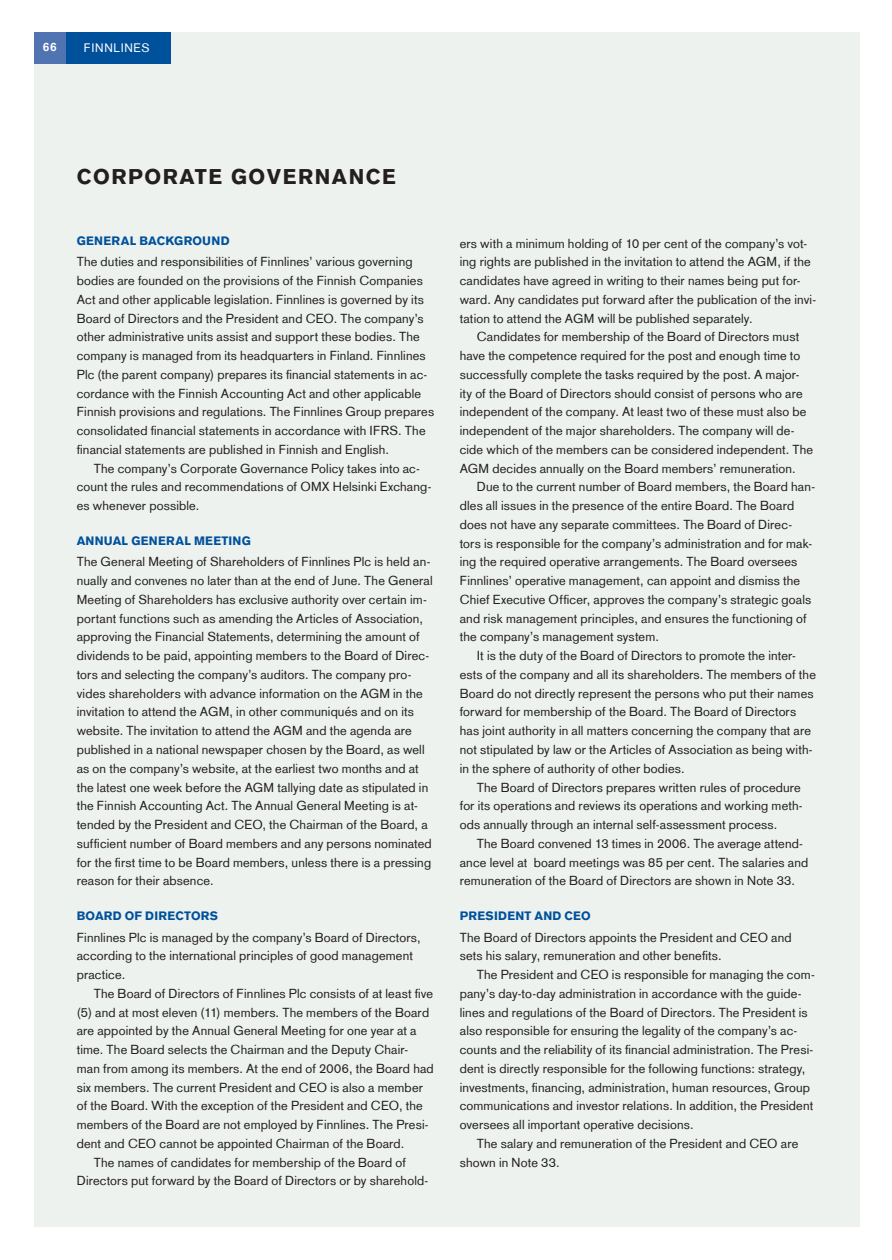
<style>
.page{position:relative;width:892px;height:1260px;background:#fff}
.page>*{position:absolute;margin:0;border:0;box-sizing:border-box;transform-origin:0 0}
.t1{font:900 21px "Basic Commercial LT Com";letter-spacing:.075em;color:#231f20}
.t2{font:12.75px/18.8px "Basic Commercial LT Com";letter-spacing:.01em;color:#231f20}
.t3{font:900 12px "Basic Commercial LT Com";letter-spacing:.02em;color:#00519c}
.t4{font:12px "Basic Commercial LT Com";letter-spacing:.05em;color:#fff}
.t5{font:700 12px "Basic Commercial LT Com";color:#fff}
</style>
<div class="page">
<div style="left:34px;top:33px;width:825px;height:1194px;background:#eef2ef"></div>
<div style="left:64px;top:33px;width:107px;height:31px;background:#00519c"></div>
<div style="left:34px;top:33px;width:32px;height:31px;background:#5073b1"></div>
<p class="t5" style="left:43px;top:40px;width:15px">66</p>
<p class="t4" style="left:84px;top:40px;width:67px">FINNLINES</p>
<h1 class="t1" style="left:77px;top:163px;width:320px">CORPORATE GOVERNANCE</h1>
<p class="t3" style="left:77px;top:233px;width:154px">GENERAL BACKGROUND</p>
<p class="t2" style="left:77px;top:253px;width:359px">The duties and responsibilities of Finnlines’ various governing bodies are founded on the provisions of the Finnish Companies Act and other applicable legislation. Finnlines is governed by its Board of Directors and the President and CEO. The company’s other administrative units assist and support these bodies. The company is managed from its headquarters in Finland. Finnlines Plc (the parent company) prepares its financial statements in ac&shy;cordance with the Finnish Accounting Act and other applicable Finnish provisions and regulations. The Finnlines Group prepares consolidated financial statements in accordance with IFRS. The financial statements are published in Finnish and English.</p>
<p class="t2" style="left:77px;top:459px;width:356px;text-indent:17px">The company’s Corporate Governance Policy takes into ac&shy;count the rules and recommendations of OMX Helsinki Exchang&shy;es whenever possible.</p>
<p class="t3" style="left:77px;top:533px;width:176px">ANNUAL GENERAL MEETING</p>
<p class="t2" style="left:77px;top:553px;width:357px">The General Meeting of Shareholders of Finnlines Plc is held an&shy;nually and convenes no later than at the end of June. The General Meeting of Shareholders has exclusive authority over certain im&shy;portant functions such as amending the Articles of Association, approving the Financial Statements, determining the amount of dividends to be paid, appointing members to the Board of Direc&shy;tors and selecting the company’s auditors. The company pro&shy;vides shareholders with advance information on the AGM in the invitation to attend the AGM, in other communiqués and on its website. The invitation to attend the AGM and the agenda are published in a national newspaper chosen by the Board, as well as on the company’s website, at the earliest two months and at the latest one week before the AGM tallying date as stipulated in the Finnish Accounting Act. The Annual General Meeting is at&shy;tended by the President and CEO, the Chairman of the Board, a sufficient number of Board members and any persons nominated for the first time to be Board members, unless there is a pressing reason for their absence.</p>
<p class="t3" style="left:77px;top:908px;width:143px">BOARD OF DIRECTORS</p>
<p class="t2" style="left:77px;top:928px;width:345px">Finnlines Plc is managed by the company’s Board of Directors, according to the international principles of good management practice.</p>
<p class="t2" style="left:94px;top:984px;width:341px">The Board of Directors of Finnlines Plc consists of at least five</p>
<p class="t2" style="left:77px;top:1003px;width:354px">(5) and at most eleven (11) members. The members of the Board</p>
<p class="t2" style="left:77px;top:1021px;width:341px">are appointed by the Annual General Meeting for one year at a</p>
<p class="t2" style="left:77px;top:1040px;width:333px">time. The Board selects the Chairman and the Deputy Chair-</p>
<p class="t2" style="left:77px;top:1059px;width:358px">man from among its members. At the end of 2006, the Board had</p>
<p class="t2" style="left:77px;top:1078px;width:347px">six members. The current President and CEO is also a member</p>
<p class="t2" style="left:77px;top:1096px;width:347px">of the Board. With the exception of the President and CEO, the</p>
<p class="t2" style="left:77px;top:1115px;width:353px">members of the Board are not employed by Finnlines. The Presi-</p>
<p class="t2" style="left:77px;top:1134px;width:329px">dent and CEO cannot be appointed Chairman of the Board.</p>
<p class="t2" style="left:94px;top:1153px;width:313px">The names of candidates for membership of the Board of</p>
<p class="t2" style="left:77px;top:1171px;width:353px">Directors put forward by the Board of Directors or by sharehold-</p>
<p class="t2" style="left:459px;top:234px;width:358px">ers with a minimum holding of 10 per cent of the company’s vot&shy;ing rights are published in the invitation to attend the AGM, if the candidates have agreed in writing to their names being put for&shy;ward. Any candidates put forward after the publication of the invi&shy;tation to attend the AGM will be published separately.</p>
<p class="t2" style="left:459px;top:328px;width:355px;text-indent:17px">Candidates for membership of the Board of Directors must have the competence required for the post and enough time to successfully complete the tasks required by the post. A major&shy;ity of the Board of Directors should consist of persons who are independent of the company. At least two of these must also be independent of the major shareholders. The company will de&shy;cide which of the members can be considered independent. The AGM decides annually on the Board members’ remuneration.</p>
<p class="t2" style="left:476px;top:478px;width:340px">Due to the current number of Board members, the Board han-</p>
<p class="t2" style="left:459px;top:496px;width:336px">dles all issues in the presence of the entire Board. The Board</p>
<p class="t2" style="left:459px;top:515px;width:334px">does not have any separate committees. The Board of Direc-</p>
<p class="t2" style="left:459px;top:534px;width:354px">tors is responsible for the company’s administration and for mak-</p>
<p class="t2" style="left:459px;top:553px;width:339px">ing the required operative arrangements. The Board oversees</p>
<p class="t2" style="left:459px;top:571px;width:342px">Finnlines’ operative management, can appoint and dismiss the</p>
<p class="t2" style="left:459px;top:590px;width:353px">Chief Executive Officer, approves the company’s strategic goals</p>
<p class="t2" style="left:459px;top:609px;width:348px">and risk management principles, and ensures the functioning of</p>
<p class="t2" style="left:459px;top:628px;width:200px">the company’s management system.</p>
<p class="t2" style="left:476px;top:646px;width:320px">It is the duty of the Board of Directors to promote the inter-</p>
<p class="t2" style="left:459px;top:665px;width:357px">ests of the company and all its shareholders. The members of the</p>
<p class="t2" style="left:459px;top:684px;width:355px">Board do not directly represent the persons who put their names</p>
<p class="t2" style="left:459px;top:703px;width:338px">forward for membership of the Board. The Board of Directors</p>
<p class="t2" style="left:459px;top:721px;width:353px">has joint authority in all matters concerning the company that are</p>
<p class="t2" style="left:459px;top:740px;width:354px">not stipulated by law or the Articles of Association as being with-</p>
<p class="t2" style="left:459px;top:759px;width:226px">in the sphere of authority of other bodies.</p>
<p class="t2" style="left:476px;top:778px;width:325px">The Board of Directors prepares written rules of procedure</p>
<p class="t2" style="left:459px;top:796px;width:344px">for its operations and reviews its operations and working meth-</p>
<p class="t2" style="left:459px;top:815px;width:319px">ods annually through an internal self-assessment process.</p>
<p class="t2" style="left:476px;top:834px;width:327px">The Board convened 13 times in 2006. The average attend-</p>
<p class="t2" style="left:459px;top:853px;width:350px">ance level at board meetings was 85 per cent. The salaries and</p>
<p class="t2" style="left:459px;top:871px;width:337px">remuneration of the Board of Directors are shown in Note 33.</p>
<p class="t3" style="left:459px;top:908px;width:132px">PRESIDENT AND CEO</p>
<p class="t2" style="left:459px;top:928px;width:333px">The Board of Directors appoints the President and CEO and sets his salary, remuneration and other benefits.</p>
<p class="t2" style="left:459px;top:965px;width:356px;text-indent:17px">The President and CEO is responsible for managing the com&shy;pany’s day-to-day administration in accordance with the guide&shy;lines and regulations of the Board of Directors. The President is also responsible for ensuring the legality of the company’s ac&shy;counts and the reliability of its financial administration. The Presi&shy;dent is directly responsible for the following functions: strategy, investments, financing, administration, human resources, Group communications and investor relations. In addition, the President oversees all important operative decisions.</p>
<p class="t2" style="left:459px;top:1134px;width:340px;text-indent:17px">The salary and remuneration of the President and CEO are shown in Note 33.</p>
</div>
